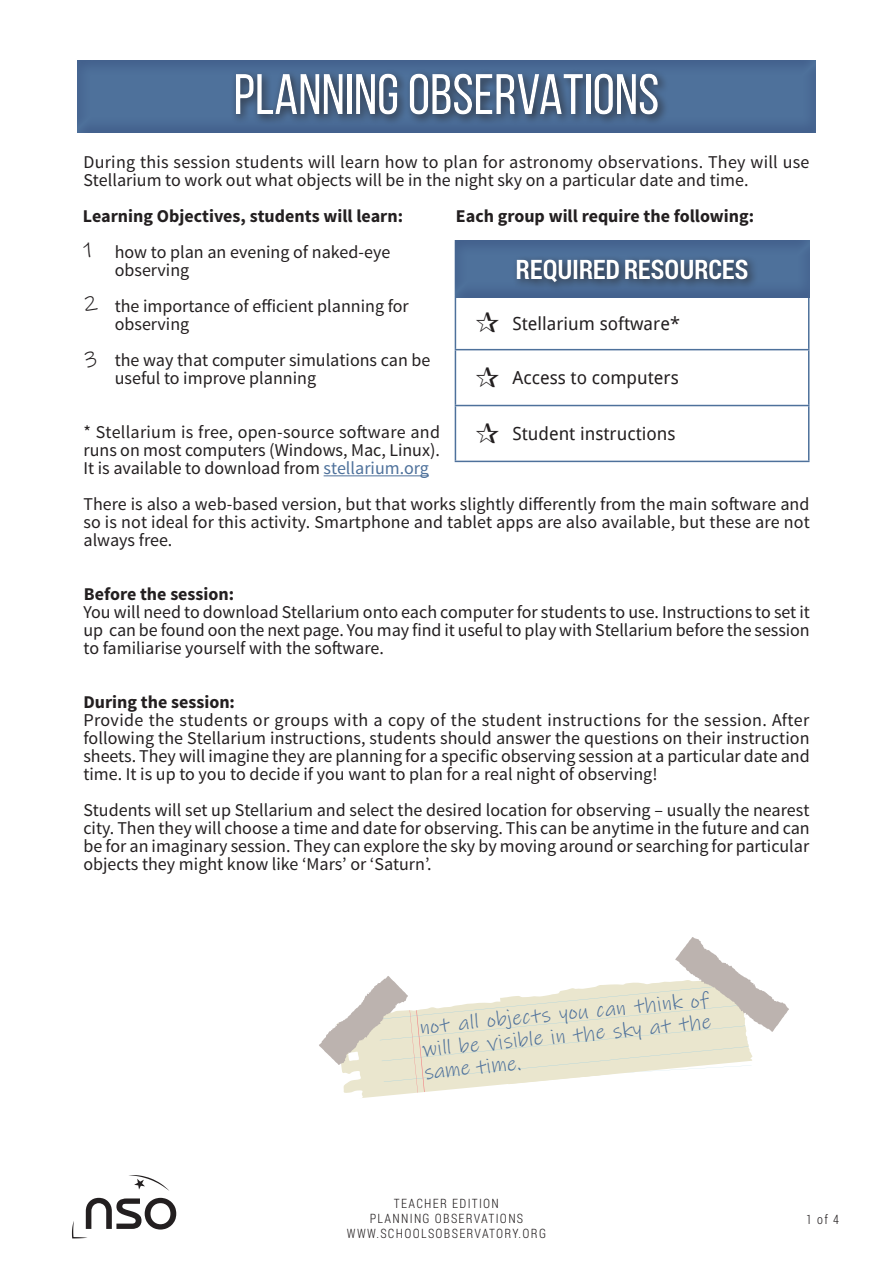
<style>
.page{position:relative;width:893px;height:1263px;background:#fff}
.page>*{position:absolute;margin:0;border:0;box-sizing:border-box;transform-origin:0 0}
.t1{font:500 63.45px "ITC Bauhaus";color:#231f20}
.t2{font:57px "Bebas Neue";color:#fff}
.Body_Title{font:700 27px "Roboto Condensed";letter-spacing:-.005em;color:#fff}
.Tip_or_Note{font:21px/22.8px "Ink Free";color:#4e719b;text-align:justify}
.LearnObs_Number{font:21px "Ink Free";color:#231f20}
.Body_Text{font:18px/18px "Source Sans Pro";color:#231f20;text-align:justify}
.Body_Text-2{font:700 18px "Source Sans Pro";color:#231f20}
.t3{font:18px "Droid Sans";color:#231f20}
.t4{font:300 12.9px "Roboto Condensed";letter-spacing:.1em;color:#231f20}
.s1{color:#4e719b}
</style>
<div class="page">
<svg style="left:72px;top:1221px;width:15px;height:17px"></svg>
<svg style="left:129px;top:1175px;width:40px;height:16px"></svg>
<div style="left:77px;top:58px;width:741px;height:75px;background:#231f20;opacity:.22"></div>
<div style="left:126px;top:60px;width:641px;height:74px;background:#fff;opacity:.75"></div>
<hr style="left:455px;top:297px;width:1px;height:52px;background:#4e719b">
<hr style="left:808px;top:297px;width:1px;height:52px;background:#4e719b">
<hr style="left:455px;top:349px;width:354px;height:1px;background:#4e719b">
<hr style="left:455px;top:350px;width:1px;height:55px;background:#4e719b">
<hr style="left:808px;top:350px;width:1px;height:55px;background:#4e719b">
<hr style="left:455px;top:405px;width:354px;height:1px;background:#4e719b">
<hr style="left:455px;top:406px;width:1px;height:55px;background:#4e719b">
<hr style="left:808px;top:406px;width:1px;height:55px;background:#4e719b">
<hr style="left:455px;top:461px;width:354px;height:1px;background:#4e719b">
<div style="left:453px;top:237px;width:359px;height:60px;background:#231f20;opacity:.22"></div>
<div style="left:498px;top:249px;width:278px;height:49px;background:#fff;opacity:.75"></div>
<hr style="left:324px;top:475px;width:105px;height:1px;background:#4e719b">
<svg style="left:319px;top:937px;width:470px;height:161px"></svg>
<h2 class="t2" style="left:234px;top:63px;width:427px">PLANNING OBSERVATIONS</h2>
<p class="Body_Text" style="left:83px;top:153px;width:728px">During this session students will learn how to plan for astronomy observations. They will use<br>Stellarium to work out what objects will be in the night sky on a particular date and time.</p>
<p class="Body_Text-2" style="left:83px;top:204px;width:322px">Learning Objectives, students will learn:</p>
<p class="Body_Text-2" style="left:456px;top:204px;width:300px">Each group will require the following:</p>
<p class="LearnObs_Number" style="left:83px;top:234px;width:11px">1</p>
<p class="LearnObs_Number" style="left:83px;top:289px;width:16px">2</p>
<p class="LearnObs_Number" style="left:83px;top:345px;width:16px">3</p>
<p class="Body_Text" style="left:115px;top:243px;width:277px">how to plan an evening of naked-eye observing</p>
<p class="Body_Text" style="left:115px;top:297px;width:296px">the importance of efficient planning for observing</p>
<p class="Body_Text" style="left:115px;top:351px;width:317px">the way that computer simulations can be useful to improve planning</p>
<p class="Body_Text" style="left:83px;top:423px;width:358px">* Stellarium is free, open-source software and runs on most computers (Windows, Mac, Linux).<br>It is available to download from <span class="s1">stellarium.org</span></p>
<h3 class="Body_Title" style="left:516px;top:250px;width:234px">REQUIRED RESOURCES</h3>
<p class="Body_Title" style="left:461px;top:262px;width:283px">RESOURCES (PER ROCKET)</p>
<p class="t3" style="left:512px;top:311px;width:169px">Stellarium software*</p>
<p class="t3" style="left:512px;top:366px;width:168px">Access to computers</p>
<p class="t3" style="left:512px;top:421px;width:165px">Student instructions</p>
<p class="Body_Text" style="left:83px;top:495px;width:728px">There is also a web-based version, but that works slightly differently from the main software and so is not ideal for this activity. Smartphone and tablet apps are also available, but these are not always free.</p>
<p class="Body_Text-2" style="left:84px;top:582px;width:152px">Before the session:</p>
<p class="Body_Text" style="left:83px;top:603px;width:728px">You will need to download Stellarium onto each computer for students to use. Instructions to set it up can be found oon the next page. You may find it useful to play with Stellarium before the session to familiarise yourself with the software.</p>
<p class="Body_Text-2" style="left:83px;top:690px;width:153px">During the session:</p>
<p class="Body_Text" style="left:83px;top:711px;width:728px">Provide the students or groups with a copy of the student instructions for the session. After following the Stellarium instructions, students should answer the questions on their instruction sheets. They will imagine they are planning for a specific observing session at a particular date and time. It is up to you to decide if you want to plan for a real night of observing!</p>
<p class="Body_Text" style="left:83px;top:801px;width:728px">Students will set up Stellarium and select the desired location for observing – usually the nearest city. Then they will choose a time and date for observing. This can be anytime in the future and can be for an imaginary session. They can explore the sky by moving around or searching for particular objects they might know like ‘Mars’ or ‘Saturn’.</p>
<h1 class="t1" style="left:83px;top:1169px;width:97px">nso</h1>
<p class="Tip_or_Note" style="left:419px;top:1014px;width:292px;rotate:-5deg">not all objects you can think of will be visible in the sky at the same time.</p>
<p class="t4" style="left:394px;top:1194px;width:107px">TEACHER EDITION</p>
<p class="t4" style="left:370px;top:1209px;width:155px">PLANNING OBSERVATIONS</p>
<p class="t4" style="left:347px;top:1225px;width:201px">WWW.SCHOOLSOBSERVATORY.ORG</p>
<p class="t4" style="left:806px;top:1210px;width:34px">1 of 4</p>
</div>
